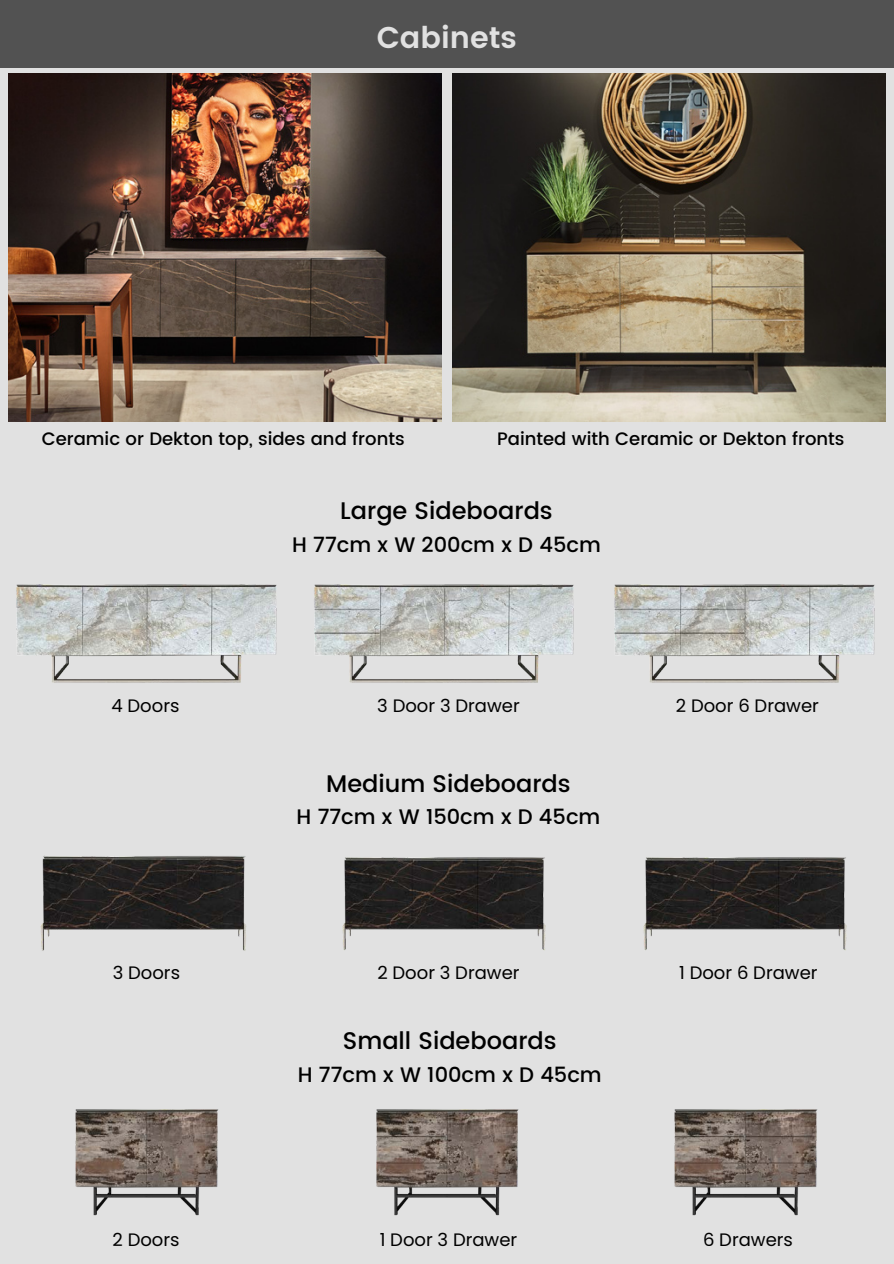
<style>
.page{position:relative;width:894px;height:1264px;background:#fff}
.page>*{position:absolute;margin:0;border:0;box-sizing:border-box;transform-origin:0 0}
.t1{font:600 30px "Poppins";color:#e1e1e1}
.t2{font:500 24px "Poppins";color:#000}
.t3{font:500 21px "Poppins";color:#000}
.t4{font:18px "Poppins";color:#000}
.t5{font:500 18px "Poppins";color:#000}
</style>
<div class="page">
<div style="left:0;top:0;width:893px;height:1263px;background:#e1e1e1"></div>
<img style="left:8px;top:73px;width:433px;height:348px">
<img style="left:453px;top:73px;width:432px;height:348px">
<div style="left:0;top:0;width:893px;height:68px;background:#525252"></div>
<img style="left:75px;top:1109px;width:144px;height:107px">
<img style="left:376px;top:1109px;width:143px;height:107px">
<img style="left:674px;top:1109px;width:144px;height:107px">
<img style="left:40px;top:855px;width:207px;height:96px">
<img style="left:342px;top:857px;width:204px;height:94px">
<img style="left:643px;top:857px;width:204px;height:94px">
<img style="left:16px;top:584px;width:261px;height:99px">
<img style="left:314px;top:584px;width:260px;height:99px">
<img style="left:614px;top:584px;width:261px;height:99px">
<p class="t1" style="left:376px;top:20px;width:141px">Cabinets</p>
<p class="t5" style="left:42px;top:428px;width:364px">Ceramic or Dekton top, sides and fronts</p>
<p class="t5" style="left:497px;top:428px;width:349px">Painted with Ceramic or Dekton fronts</p>
<h2 class="t2" style="left:340px;top:497px;width:214px">Large Sideboards</h2>
<h2 class="t3" style="left:292px;top:532px;width:310px">H 77cm x W 200cm x D 45cm</h2>
<p class="t4" style="left:111px;top:693px;width:70px">4 Doors</p>
<p class="t4" style="left:377px;top:693px;width:144px">3 Door 3 Drawer</p>
<p class="t4" style="left:675px;top:693px;width:144px">2 Door 6 Drawer</p>
<p class="t2" style="left:326px;top:769px;width:246px">Medium Sideboards</p>
<p class="t3" style="left:296px;top:804px;width:305px">H 77cm x W 150cm x D 45cm</p>
<p class="t4" style="left:113px;top:959px;width:69px">3 Doors</p>
<p class="t4" style="left:377px;top:959px;width:144px">2 Door 3 Drawer</p>
<p class="t4" style="left:679px;top:959px;width:140px">1 Door 6 Drawer</p>
<p class="t2" style="left:343px;top:1026px;width:215px">Small Sideboards</p>
<p class="t3" style="left:298px;top:1061px;width:305px">H 77cm x W 100cm x D 45cm</p>
<h2 class="t4" style="left:112px;top:1227px;width:69px">2 Doors</h2>
<p class="t4" style="left:379px;top:1227px;width:139px">1 Door 3 Drawer</p>
<p class="t4" style="left:702px;top:1227px;width:91px">6 Drawers</p>
</div>
